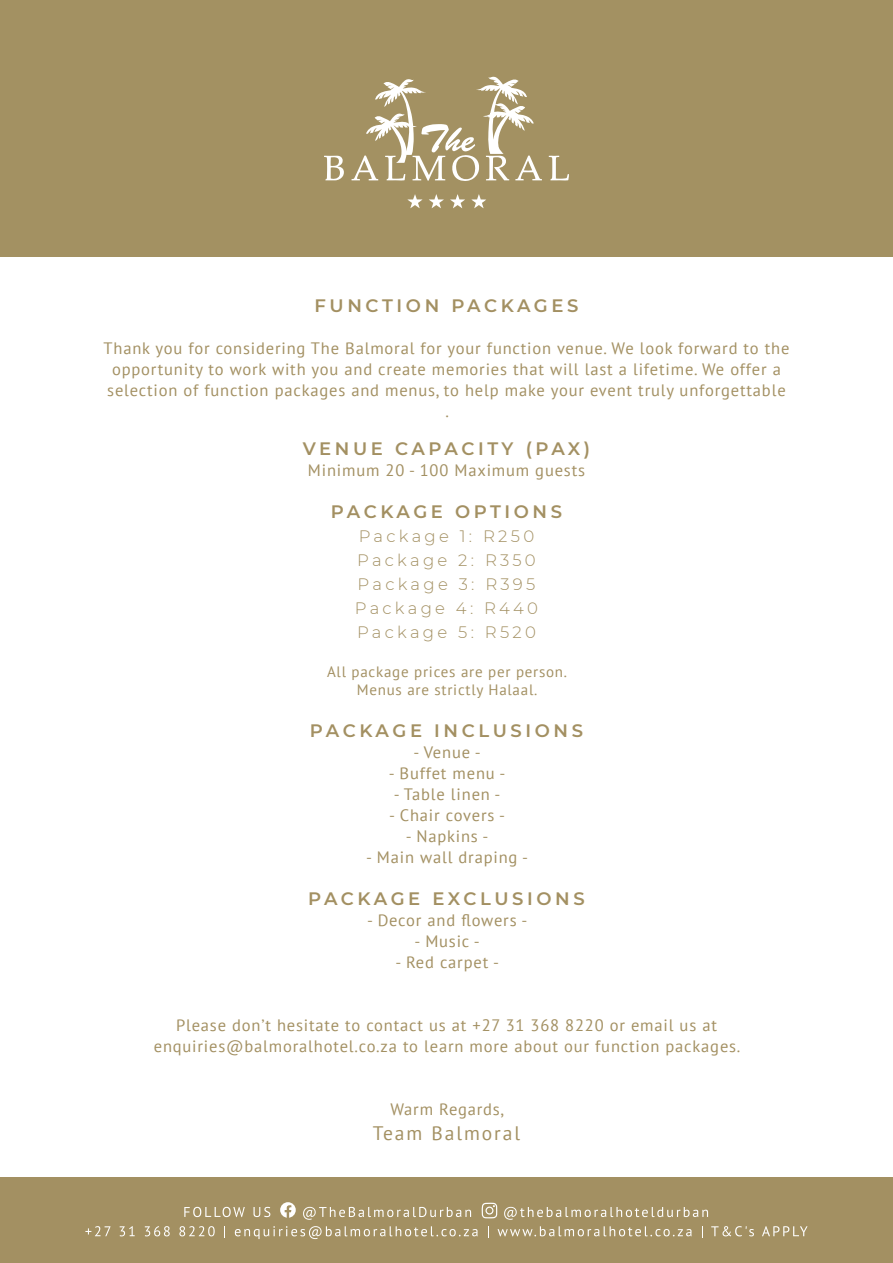
<style>
.page{position:relative;width:893px;height:1263px;background:#fff}
.page>*{position:absolute;margin:0;border:0;box-sizing:border-box;transform-origin:0 0}
.t1{font:19.5px "PT Sans";letter-spacing:.1em;color:#a39062}
.t2{font:600 18px "Montserrat";letter-spacing:.2em;color:#a39062}
.t3{font:16.5px/21px "PT Sans";letter-spacing:.05em;color:#a39062;text-align:center}
.t4{font:300 16.5px/24px "Montserrat";letter-spacing:.2em;color:#a39062}
.t5{font:15px/18px "PT Sans";letter-spacing:.05em;color:#a39062;text-align:center}
</style>
<div class="page">
<div style="left:0;top:1178px;width:893px;height:85px;background:#a39062"></div>
<svg style="left:184px;top:1207px;width:61px;height:10px"></svg>
<svg style="left:253px;top:1207px;width:17px;height:10px"></svg>
<svg style="left:303px;top:1207px;width:168px;height:13px"></svg>
<svg style="left:504px;top:1207px;width:204px;height:13px"></svg>
<svg style="left:85px;top:1226px;width:25px;height:10px"></svg>
<svg style="left:120px;top:1226px;width:15px;height:10px"></svg>
<svg style="left:145px;top:1226px;width:25px;height:10px"></svg>
<svg style="left:179px;top:1226px;width:36px;height:10px"></svg>
<svg style="left:224px;top:1226px;width:1px;height:12px"></svg>
<svg style="left:235px;top:1226px;width:243px;height:13px"></svg>
<svg style="left:498px;top:1226px;width:194px;height:10px"></svg>
<svg style="left:711px;top:1226px;width:43px;height:10px"></svg>
<svg style="left:762px;top:1226px;width:46px;height:10px"></svg>
<svg style="left:280px;top:1202px;width:16px;height:16px"></svg>
<svg style="left:482px;top:1202px;width:15px;height:16px"></svg>
<div style="left:0;top:0;width:893px;height:256px;background:#a39162"></div>
<svg style="left:324px;top:156px;width:20px;height:24px"></svg>
<svg style="left:549px;top:155px;width:20px;height:26px"></svg>
<svg style="left:472px;top:194px;width:14px;height:14px"></svg>
<svg style="left:408px;top:194px;width:14px;height:14px"></svg>
<svg style="left:429px;top:194px;width:15px;height:14px"></svg>
<svg style="left:450px;top:194px;width:15px;height:14px"></svg>
<svg style="left:351px;top:77px;width:191px;height:104px"></svg>
<p class="t2" style="left:315px;top:293px;width:265px">FUNCTION PACKAGES</p>
<p class="t3" style="left:104px;top:337px;width:687px">Thank you for considering The Balmoral for your function venue. We look forward to the opportunity to work with you and create memories that will last a lifetime. We offer a selection of function packages and menus, to help make your event truly unforgettable .</p>
<p class="t2" style="left:303px;top:436px;width:289px">VENUE CAPACITY (PAX)</p>
<p class="t3" style="left:308px;top:459px;width:279px">Minimum 20 - 100 Maximum guests</p>
<p class="t2" style="left:331px;top:499px;width:233px">PACKAGE OPTIONS</p>
<p class="t4" style="left:355px;top:523px;width:185px">Package 1: R250<br>Package 2: R350<br>Package 3: R395<br>Package 4: R440<br>Package 5: R520</p>
<p class="t5" style="left:327px;top:662px;width:242px">All package prices are per person.<br>Menus are strictly Halaal.</p>
<p class="t2" style="left:310px;top:718px;width:274px">PACKAGE INCLUSIONS</p>
<p class="t3" style="left:413px;top:741px;width:69px">- Venue -</p>
<p class="t3" style="left:389px;top:762px;width:118px">- Buffet menu -</p>
<p class="t3" style="left:394px;top:783px;width:108px">- Table linen -</p>
<p class="t3" style="left:389px;top:804px;width:117px">- Chair covers -</p>
<p class="t3" style="left:406px;top:825px;width:84px">- Napkins -</p>
<p class="t3" style="left:366px;top:846px;width:163px">- Main wall draping -</p>
<p class="t2" style="left:308px;top:886px;width:278px">PACKAGE EXCLUSIONS</p>
<p class="t3" style="left:367px;top:909px;width:162px">- Decor and flowers -</p>
<p class="t3" style="left:415px;top:930px;width:67px">- Music -</p>
<p class="t3" style="left:395px;top:951px;width:105px">- Red carpet -</p>
<p class="t3" style="left:154px;top:1014px;width:588px">Please don’t hesitate to contact us at +27 31 368 8220 or email us at enquiries@balmoralhotel.co.za to learn more about our function packages.</p>
<p class="t3" style="left:390px;top:1098px;width:115px">Warm Regards,</p>
<p class="t1" style="left:373px;top:1121px;width:149px">Team Balmoral</p>
</div>
